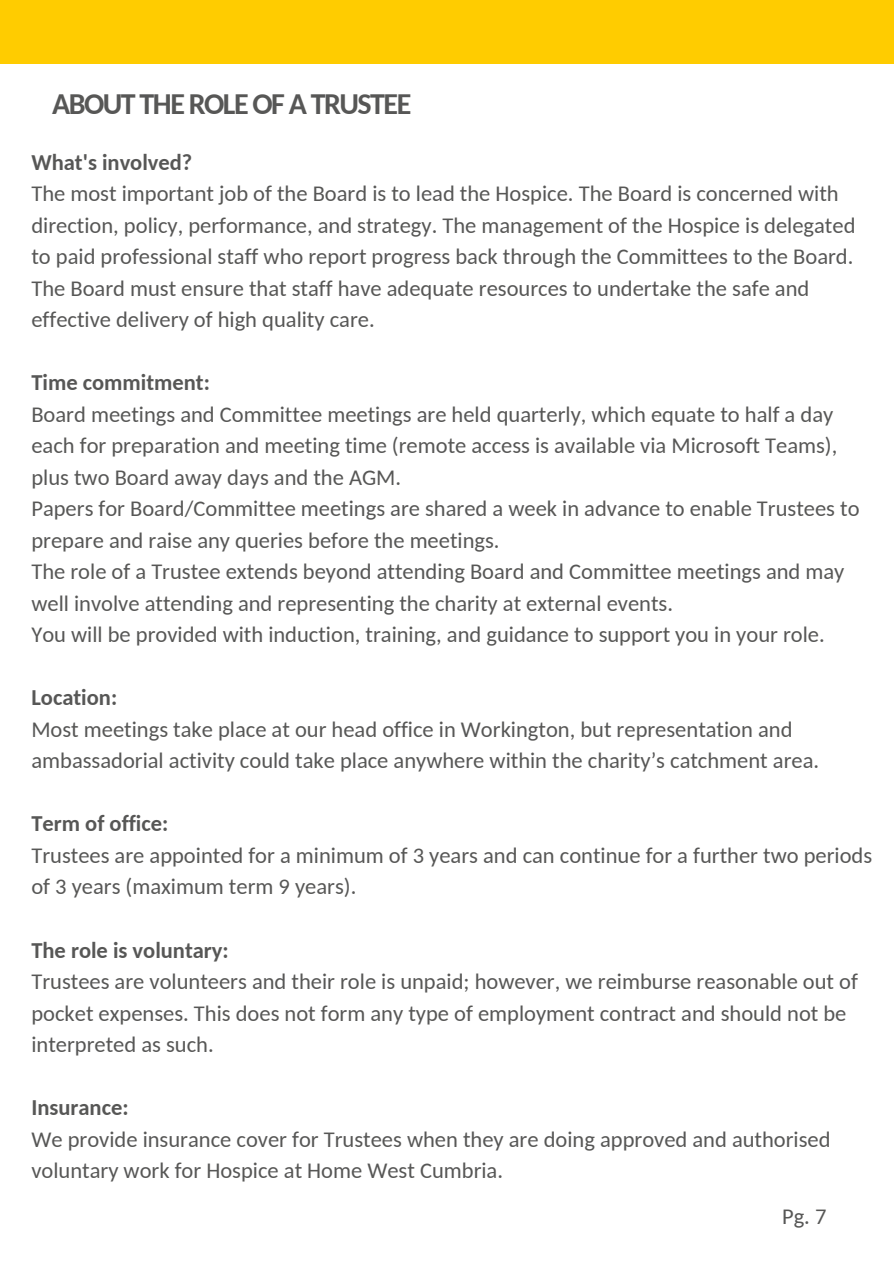
<style>
.page{position:relative;width:894px;height:1264px;background:#fff}
.page>*{position:absolute;margin:0;border:0;box-sizing:border-box;transform-origin:0 0}
.t1{font:700 30px "Carlito";letter-spacing:-.05em;color:#575756}
.t2{font:22.5px/31.5px "Carlito";color:#575756}
.t3{font:700 22.5px "Carlito";color:#575756}
</style>
<div class="page">
<div style="left:0;top:0;width:893px;height:63px;background:#fc0"></div>
<h1 class="t1" style="left:52px;top:91px;width:360px">ABOUT THE ROLE OF A TRUSTEE</h1>
<p class="t3" style="left:31px;top:153px;width:162px">What's involved?</p>
<p class="t2" style="left:31px;top:180px;width:825px">The most important job of the Board is to lead the Hospice. The Board is concerned with direction, policy, performance, and strategy. The management of the Hospice is delegated to paid professional staff who report progress back through the Committees to the Board.<br>The Board must ensure that staff have adequate resources to undertake the safe and effective delivery of high quality care.</p>
<p class="t3" style="left:31px;top:373px;width:180px">Time commitment:</p>
<p class="t2" style="left:31px;top:400px;width:807px">Board meetings and Committee meetings are held quarterly, which equate to half a day each for preparation and meeting time (remote access is available via Microsoft Teams), plus two Board away days and the AGM.</p>
<p class="t2" style="left:31px;top:495px;width:829px">Papers for Board/Committee meetings are shared a week in advance to enable Trustees to prepare and raise any queries before the meetings.</p>
<p class="t2" style="left:31px;top:558px;width:814px">The role of a Trustee extends beyond attending Board and Committee meetings and may well involve attending and representing the charity at external events.</p>
<p class="t2" style="left:31px;top:621px;width:794px">You will be provided with induction, training, and guidance to support you in your role.</p>
<p class="t3" style="left:31px;top:688px;width:87px">Location:</p>
<p class="t2" style="left:31px;top:715px;width:789px">Most meetings take place at our head office in Workington, but representation and ambassadorial activity could take place anywhere within the charity’s catchment area.</p>
<p class="t3" style="left:31px;top:814px;width:138px">Term of office:</p>
<p class="t2" style="left:31px;top:841px;width:842px">Trustees are appointed for a minimum of 3 years and can continue for a further two periods of 3 years (maximum term 9 years).</p>
<p class="t3" style="left:31px;top:940px;width:199px">The role is voluntary:</p>
<p class="t2" style="left:31px;top:967px;width:827px">Trustees are volunteers and their role is unpaid; however, we reimburse reasonable out of pocket expenses. This does not form any type of employment contract and should not be interpreted as such.</p>
<p class="t3" style="left:31px;top:1098px;width:99px">Insurance:</p>
<p class="t2" style="left:31px;top:1125px;width:800px">We provide insurance cover for Trustees when they are doing approved and authorised voluntary work for Hospice at Home West Cumbria.</p>
<p class="t2" style="left:781px;top:1202px;width:46px">Pg. 7</p>
</div>
